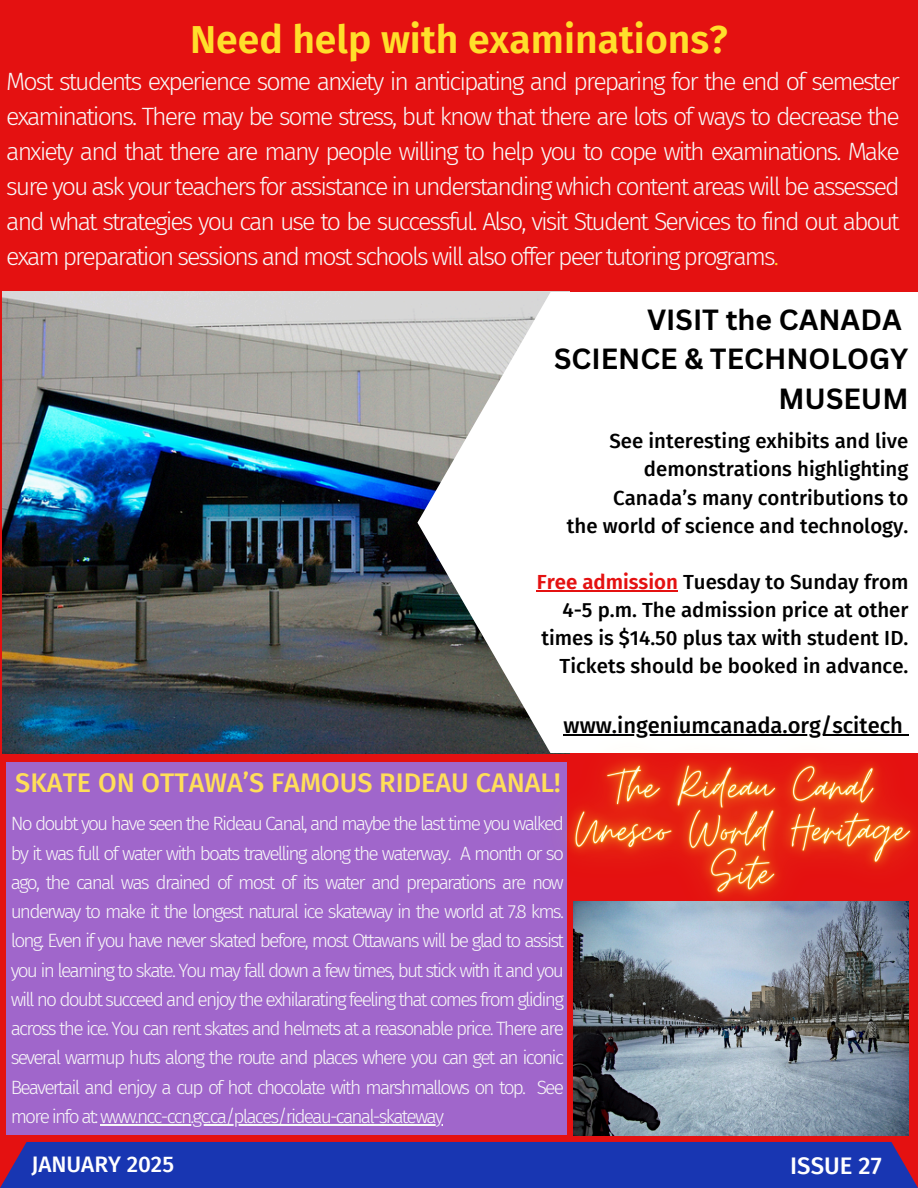
<style>
.page{position:relative;width:918px;height:1188px;background:#e41111}
.page>*{position:absolute;margin:0;border:0;box-sizing:border-box;transform-origin:0 0}
.t1{font:600 39.15px "Fira Sans";color:#ffdf2b}
.t2{font:700 28.35px/39.3px "Canva Sans";color:#000;text-align:right}
.t3{font:500 27px "Fira Sans";color:#ffde59}
.t4{font:300 24.9px/34.8px "Fira Sans";letter-spacing:-.08em;color:#f8f8f8;text-align:justify}
.t5{font:500 24px "Fira Sans";color:#fff}
.t6{font:500 22.5px "Fira Sans";color:#fff}
.t7{font:500 21.9px "Fira Sans";color:#000}
.t8{font:500 20.4px/28.2px "Fira Sans";color:#000;text-align:right}
.t9{font:300 19.2px/29.2px "Fira Sans";letter-spacing:-.095em;color:#f8f8f8;text-align:justify}
.s1{color:#ffdf2b}
.s2{font-weight:600;color:#e41111}
</style>
<div class="page">
<div style="left:6px;top:763px;width:561px;height:372px;background:#a066cb"></div>
<div style="left:0;top:1142px;width:918px;height:46px;background:#1836b2"></div>
<img style="left:3px;top:292px;width:414px;height:461px">
<svg style="left:417px;top:292px;width:501px;height:461px;background:#ececec"></svg>
<img style="left:574px;top:978px;width:334px;height:158px">
<hr style="left:100px;top:1124px;width:37px;height:1px;background:#f8f8f8">
<hr style="left:137px;top:1124px;width:305px;height:1px;background:#f8f8f8">
<hr style="left:537px;top:590px;width:141px;height:1px;background:#e41111">
<img style="left:505px;top:685px;width:413px;height:293px">
<p class="t1" style="left:190px;top:16px;width:539px">Need help with examinations?</p>
<h5 class="t4" style="left:6px;top:65px;width:895px">Most students experience some anxiety in anticipating and preparing for the end of semester examinations. There may be some stress, but know that there are lots of ways to decrease the anxiety and that there are many people willing to help you to cope with examinations. Make sure you ask your teachers for assistance in understanding which content areas will be assessed and what strategies you can use to be successful. Also, visit Student Services to find out about exam preparation sessions and most schools will also offer peer tutoring programs<span class="s1">.</span></h5>
<h5 class="t2" style="left:554px;top:299px;width:356px">VISIT the CANADA<br>SCIENCE &amp; TECHNOLOGY<br>MUSEUM</h5>
<h4 class="t8" style="left:610px;top:427px;width:300px">See interesting exhibits and live demonstrations highlighting</h4>
<p class="t8" style="left:613px;top:484px;width:297px">Canada’s many contributions to</p>
<p class="t8" style="left:567px;top:512px;width:343px">the world of science and technology.</p>
<p class="t8" style="left:537px;top:568px;width:373px"><span class="s2">Free admission</span> Tuesday to Sunday from</p>
<p class="t8" style="left:562px;top:596px;width:348px">4-5 p.m. The admission price at other</p>
<p class="t8" style="left:542px;top:624px;width:368px">times is $14.50 plus tax with student ID.</p>
<p class="t8" style="left:560px;top:652px;width:350px">Tickets should be booked in advance.</p>
<p class="t7" style="left:564px;top:713px;width:341px">www.ingeniumcanada.org/scitech</p>
<p class="t3" style="left:15px;top:767px;width:547px">SKATE ON OTTAWA’S FAMOUS RIDEAU CANAL!</p>
<h2 class="t9" style="left:11px;top:809px;width:555px">No doubt you have seen the Rideau Canal, and maybe the last time you walked by it was full of water with boats travelling along the waterway. A month or so ago, the canal was drained of most of its water and preparations are now underway to make it the longest natural ice skateway in the world at 7.8 kms. long. Even if you have never skated before, most Ottawans will be glad to assist you in learning to skate. You may fall down a few times, but stick with it and you will no doubt succeed and enjoy the exhilarating feeling that comes from gliding across the ice. You can rent skates and helmets at a reasonable price. There are several warmup huts along the route and places where you can get an iconic Beavertail and enjoy a cup of hot chocolate with marshmallows on top. See more info at: www.ncc-ccn.gc.ca/places/rideau-canal-skateway</h2>
<p class="t6" style="left:31px;top:1151px;width:144px">JANUARY 2025</p>
<p class="t5" style="left:790px;top:1152px;width:93px">ISSUE 27</p>
</div>
